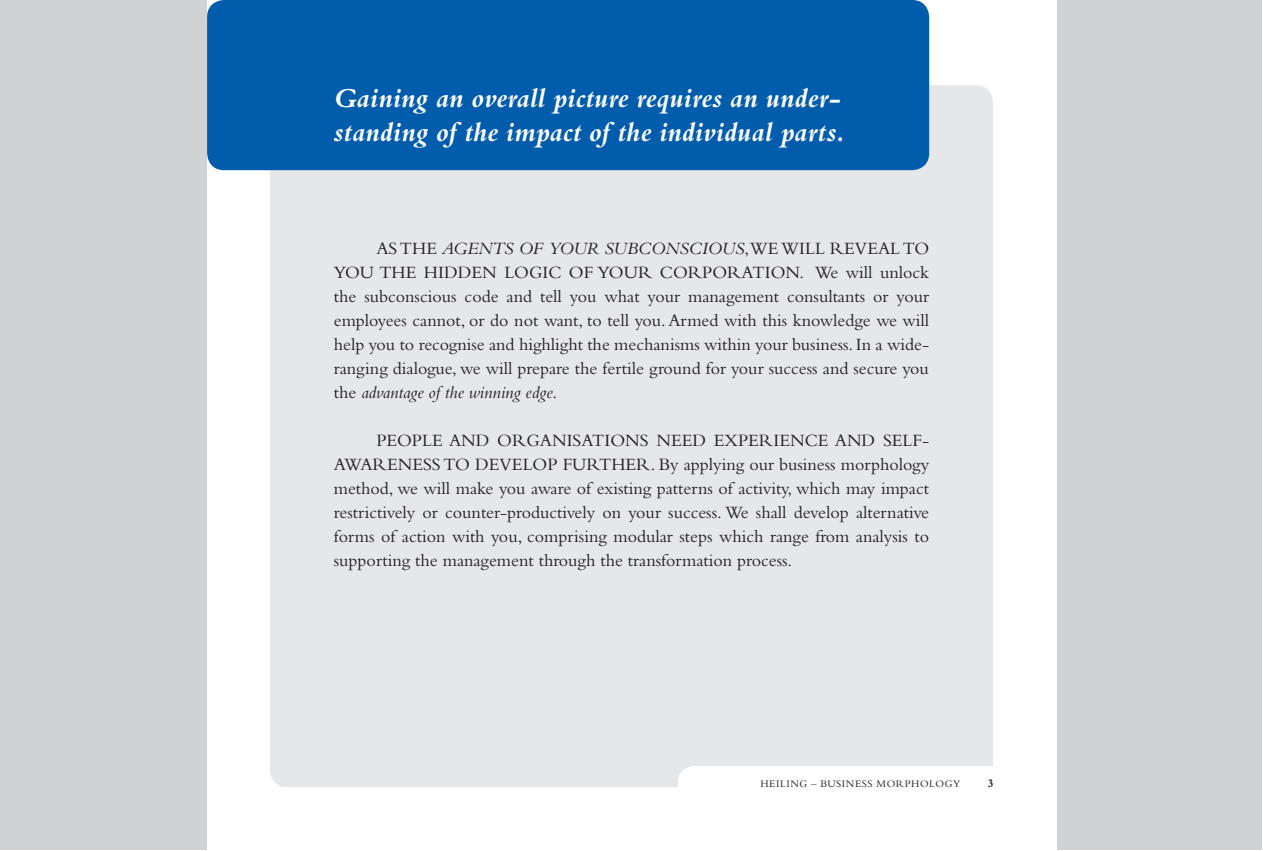
<style>
.page{position:relative;width:1263px;height:851px;background:#fff}
.page>*{position:absolute;margin:0;border:0;box-sizing:border-box;transform-origin:0 0}
.t1{font:italic 700 28.5px/34.2px "Bembo";letter-spacing:.005em;color:#fff}
.t2{font:18px/24px "Bembo";color:#231f20;text-align:justify}
.t3{font:700 12px "Bembo";color:#231f20}
.t4{font:10.5px "Bembo";letter-spacing:.05em;color:#231f20}
.s1{font-style:italic}
</style>
<div class="page">
<div style="left:1px;top:1px;width:1261px;height:849px;background:#d1d2d4"></div>
<div style="left:207px;top:1px;width:849px;height:849px;background:#fff"></div>
<div style="left:270px;top:85px;width:723px;height:702px;background:#e6e7e9"></div>
<svg style="left:678px;top:765px;width:315px;height:22px"></svg>
<div style="left:207px;top:0;width:722px;height:170px;background:#015dab"></div>
<h1 class="t1" style="left:334px;top:81px;width:513px">Gaining an overall picture requires an under&shy;standing of the impact of the individual parts.</h1>
<p class="t2" style="left:334px;top:236px;width:597px;text-indent:43px">AS THE <span class="s1">AGENTS OF YOUR SUBCONSCIOUS</span>,WE WILL REVEAL TO YOU THE HIDDEN LOGIC OF YOUR CORPORATION. We will unlock the subconscious code and tell you what your management consultants or your employees cannot, or do not want, to tell you. Armed with this knowledge we will help you to recognise and highlight the mechanisms within your business. In a wide&shy;ranging dialogue, we will prepare the fertile ground for your success and secure you the <span class="s1">advantage of the winning edge</span>.</p>
<p class="t2" style="left:334px;top:428px;width:597px;text-indent:43px">PEOPLE AND ORGANISATIONS NEED EXPERIENCE AND SELF-AWARENESS TO DEVELOP FURTHER. By applying our business morphology method, we will make you aware of existing patterns of activity, which may impact restrictively or counter-productively on your success. We shall develop alternative forms of action with you, comprising modular steps which range from analysis to supporting the management through the transformation process.</p>
<p class="t4" style="left:760px;top:777px;width:202px">HEILING – BUSINESS MORPHOLOGY</p>
<p class="t3" style="left:988px;top:776px;width:7px">3</p>
</div>
